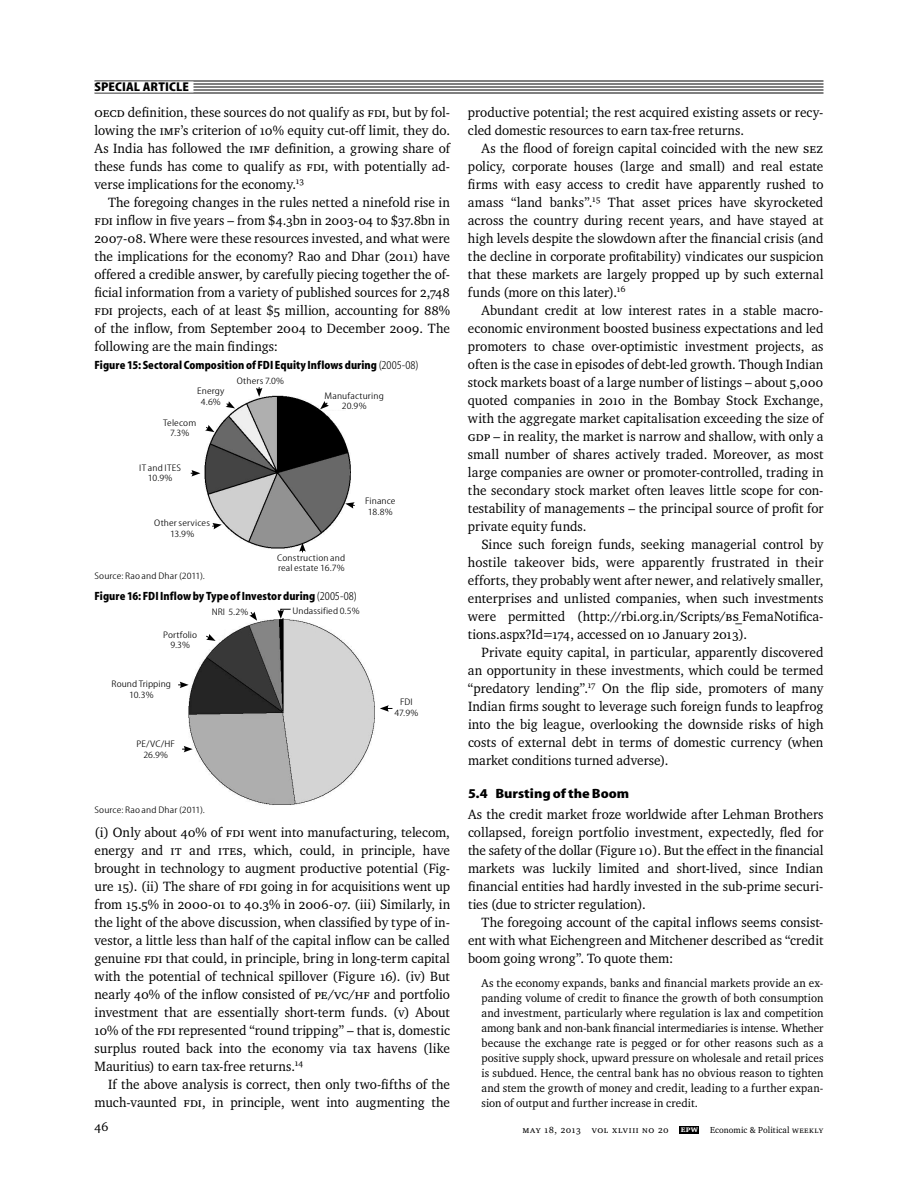
<style>
.page{position:relative;width:918px;height:1188px;background:#fff}
.page>*{position:absolute;margin:0;border:0;box-sizing:border-box;transform-origin:0 0}
.t1{font:13.8px/18px "EPW Charter";letter-spacing:.005em;color:#000;text-align:justify}
.t2{font:800 13.5px "EPW Sans 3";color:#000;scale:1.2 1}
.t3{font:13.5px "EPW Charter";color:#000}
.t4{font:800 12.75px "EPW Sans 3";letter-spacing:.01em;color:#000;scale:1.11 1}
.t5{font:800 12px "EPW Sans 3";letter-spacing:.005em;color:#000}
.t6{font:11.7px/15px "EPW Charter";letter-spacing:.01em;color:#000;text-align:justify}
.t7{font:9.75px "EPW Charter Scap";letter-spacing:.05em;color:#000}
.t8{font:300 9.6px/10.5px "EPW Sans 1";letter-spacing:.01em;color:#000;text-align:center;scale:1.2 1}
.t9{font:9px "EPW Charter";letter-spacing:.005em;color:#000}
.s1{font-family:"EPW Charter Scap"}
.s2{font-family:"EPW Sans 1";font-weight:300}
.s3{font-weight:700;font-size:9px;color:#fff}
</style>
<div class="page">
<hr style="left:94px;top:81px;width:730px;height:1px;background:#000">
<hr style="left:94px;top:84px;width:730px;height:1px;background:#000">
<hr style="left:94px;top:87px;width:730px;height:1px;background:#000">
<hr style="left:94px;top:90px;width:730px;height:1px;background:#000">
<hr style="left:94px;top:93px;width:730px;height:1px;background:#000">
<div style="left:94px;top:82px;width:100px;height:10px;background:#fff"></div>
<div style="left:680px;top:1126px;width:19px;height:7px;background:#000"></div>
<img style="left:204px;top:395px;width:147px;height:154px">
<svg style="left:320px;top:401px;width:9px;height:8px"></svg>
<svg style="left:256px;top:387px;width:6px;height:10px"></svg>
<svg style="left:226px;top:401px;width:9px;height:7px"></svg>
<svg style="left:345px;top:502px;width:10px;height:7px"></svg>
<svg style="left:299px;top:543px;width:7px;height:9px"></svg>
<svg style="left:205px;top:425px;width:9px;height:7px"></svg>
<svg style="left:212px;top:523px;width:10px;height:6px"></svg>
<svg style="left:191px;top:470px;width:9px;height:7px"></svg>
<svg style="left:380px;top:705px;width:12px;height:7px"></svg>
<img style="left:188px;top:619px;width:187px;height:186px">
<svg style="left:182px;top:746px;width:11px;height:6px"></svg>
<svg style="left:178px;top:682px;width:11px;height:6px"></svg>
<svg style="left:206px;top:634px;width:10px;height:7px"></svg>
<svg style="left:249px;top:612px;width:8px;height:9px"></svg>
<svg style="left:278px;top:609px;width:13px;height:10px"></svg>
<p class="t4" style="left:94px;top:82px;width:87px">SPECIAL ARTICLE</p>
<p class="t1" style="left:94px;top:104px;width:357px"><span class="s1">OECD</span> definition, these sources do not qualify as <span class="s1">FDI</span>, but by fol&shy;lowing the <span class="s1">IMF</span>’s criterion of 10% equity cut-off limit, they do.<br>As India has followed the <span class="s1">IMF</span> definition, a growing share of these funds has come to qualify as <span class="s1">FDI</span>, with potentially ad&shy;verse implications for the economy.<sup>13</sup></p>
<p class="t1" style="left:94px;top:194px;width:357px;text-indent:14px">The foregoing changes in the rules netted a ninefold rise in <span class="s1">FDI</span> inflow in five years – from $4.3bn in 2003-04 to $37.8bn in 2007-08. Where were these resources invested, and what were the implications for the economy? Rao and Dhar (2011) have offered a credible answer, by carefully piecing together the of&shy;ficial information from a variety of published sources for 2,748<br><span class="s1">FDI</span> projects, each of at least $5 million, accounting for 88% of the inflow, from September 2004 to December 2009. The following are the main findings:</p>
<p class="t5" style="left:94px;top:360px;width:326px">Figure 15: Sectoral Composition of FDI Equity Inflows during <span class="s2">(2005-08)</span></p>
<p class="t8" style="left:197px;top:387px;width:24px">Energy<br>4.6%</p>
<p class="t8" style="left:163px;top:418px;width:29px">Telecom<br>7.3%</p>
<p class="t8" style="left:139px;top:463px;width:36px">IT and ITES<br>10.9%</p>
<p class="t8" style="left:237px;top:376px;width:41px">Others 7.0%</p>
<p class="t8" style="left:154px;top:519px;width:48px">Other services<br>13.9%</p>
<p class="t8" style="left:325px;top:391px;width:51px">Manufacturing<br>20.9%</p>
<p class="t8" style="left:365px;top:497px;width:27px;text-align:left">Finance<br>18.8%</p>
<p class="t8" style="left:277px;top:553px;width:58px;text-align:left">Construction and real estate 16.7%</p>
<p class="t8" style="left:94px;top:571px;width:93px">Source: Rao and Dhar (2011).</p>
<p class="t5" style="left:94px;top:591px;width:264px">Figure 16: FDI Inflow by Type of Investor during <span class="s2">(2005-08)</span></p>
<p class="t8" style="left:163px;top:630px;width:30px">Portfolio<br>9.3%</p>
<p class="t8" style="left:112px;top:680px;width:51px">Round Tripping<br>10.3%</p>
<p class="t8" style="left:212px;top:607px;width:32px">NRI 5.2%</p>
<p class="t8" style="left:293px;top:606px;width:57px">Undassified 0.5%</p>
<p class="t8" style="left:137px;top:740px;width:33px">PE/VC/HF<br>26.9%</p>
<p class="t8" style="left:94px;top:805px;width:93px">Source: Rao and Dhar (2011).</p>
<p class="t8" style="left:395px;top:698px;width:21px">FDI<br>47.9%</p>
<p class="t1" style="left:94px;top:824px;width:357px">(i) Only about 40% of <span class="s1">FDI</span> went into manufacturing, telecom, energy and <span class="s1">IT</span> and <span class="s1">ITES</span>, which, could, in principle, have brought in technology to augment productive potential (Fig&shy;ure 15). (ii) The share of <span class="s1">FDI</span> going in for acquisitions went up from 15.5% in 2000-01 to 40.3% in 2006-07. (iii) Similarly, in the light of the above discussion, when classified by type of in&shy;vestor, a little less than half of the capital inflow can be called genuine <span class="s1">FDI</span> that could, in principle, bring in long-term capital with the potential of technical spillover (Figure 16). (iv) But nearly 40% of the inflow consisted of <span class="s1">PE</span>/<span class="s1">VC</span>/<span class="s1">HF</span> and portfolio investment that are essentially short-term funds. (v) About 10% of the <span class="s1">FDI</span> represented “round tripping” – that is, domestic surplus routed back into the economy via tax havens (like Mauritius) to earn tax-free returns.<sup>14</sup></p>
<p class="t1" style="left:94px;top:1076px;width:357px;text-align:right">If the above analysis is correct, then only two-fifths of the much-vaunted <span class="s1">FDI</span>, in principle, went into augmenting the</p>
<p class="t1" style="left:468px;top:104px;width:357px">productive potential; the rest acquired existing assets or recy&shy;cled domestic resources to earn tax-free returns.</p>
<p class="t1" style="left:468px;top:140px;width:357px;text-indent:14px">As the flood of foreign capital coincided with the new <span class="s1">SEZ </span>policy, corporate houses (large and small) and real estate firms with easy access to credit have apparently rushed to amass “land banks”.<sup>15</sup> That asset prices have skyrocketed across the country during recent years, and have stayed at high levels despite the slowdown after the financial crisis (and the decline in corporate profitability) vindicates our suspicion that these markets are largely propped up by such external funds (more on this later).<sup>16</sup></p>
<p class="t1" style="left:468px;top:302px;width:357px;text-indent:14px">Abundant credit at low interest rates in a stable macro&shy;economic environment boosted business expectations and led promoters to chase over-optimistic investment projects, as often is the case in episodes of debt-led growth. Though Indian stock markets boast of a large number of listings – about 5,000 quoted companies in 2010 in the Bombay Stock Exchange, with the aggregate market capitalisation exceeding the size of <span class="s1">GDP</span> – in reality, the market is narrow and shallow, with only a small number of shares actively traded. Moreover, as most large companies are owner or promoter-controlled, trading in the secondary stock market often leaves little scope for con&shy;testability of managements – the principal source of profit for private equity funds.</p>
<p class="t1" style="left:468px;top:536px;width:357px;text-indent:14px">Since such foreign funds, seeking managerial control by hostile takeover bids, were apparently frustrated in their efforts, they probably went after newer, and relatively smaller, enterprises and unlisted companies, when such investments were permitted (http://rbi.org.in/Scripts/<span class="s1">BS</span>_FemaNotifica&shy;tions.aspx?Id=174, accessed on 10 January 2013).</p>
<p class="t1" style="left:468px;top:644px;width:357px;text-indent:14px">Private equity capital, in particular, apparently discovered an opportunity in these investments, which could be termed “predatory lending”.<sup>17</sup> On the flip side, promoters of many Indian firms sought to leverage such foreign funds to leapfrog into the big league, overlooking the downside risks of high costs of external debt in terms of domestic currency (when market conditions turned adverse).</p>
<p class="t2" style="left:468px;top:788px;width:136px">5.4 Bursting of the Boom</p>
<p class="t1" style="left:468px;top:806px;width:357px">As the credit market froze worldwide after Lehman Brothers collapsed, foreign portfolio investment, expectedly, fled for the safety of the dollar (Figure 10). But the effect in the financial markets was luckily limited and short-lived, since Indian financial entities had hardly invested in the sub-prime securi&shy;ties (due to stricter regulation).</p>
<p class="t1" style="left:468px;top:914px;width:357px;text-indent:13px">The foregoing account of the capital inflows seems consist&shy;ent with what Eichengreen and Mitchener described as “credit boom going wrong”. To quote them:</p>
<p class="t6" style="left:482px;top:976px;width:344px">As the economy expands, banks and financial markets provide an ex&shy;panding volume of credit to finance the growth of both consumption and investment, particularly where regulation is lax and competition among bank and non-bank financial intermediaries is intense. Whether because the exchange rate is pegged or for other reasons such as a positive supply shock, upward pressure on wholesale and retail prices is subdued. Hence, the central bank has no obvious reason to tighten and stem the growth of money and credit, leading to a further expan&shy;sion of output and further increase in credit.</p>
<p class="t3" style="left:94px;top:1121px;width:16px">46</p>
<p class="t7" style="left:522px;top:1124px;width:177px">may 18, 2013 vol xlviiI no 20 <span class="s3">EPW</span></p>
<p class="t9" style="left:710px;top:1126px;width:115px">Economic &amp; Political <span class="s1">Weekly</span></p>
</div>
